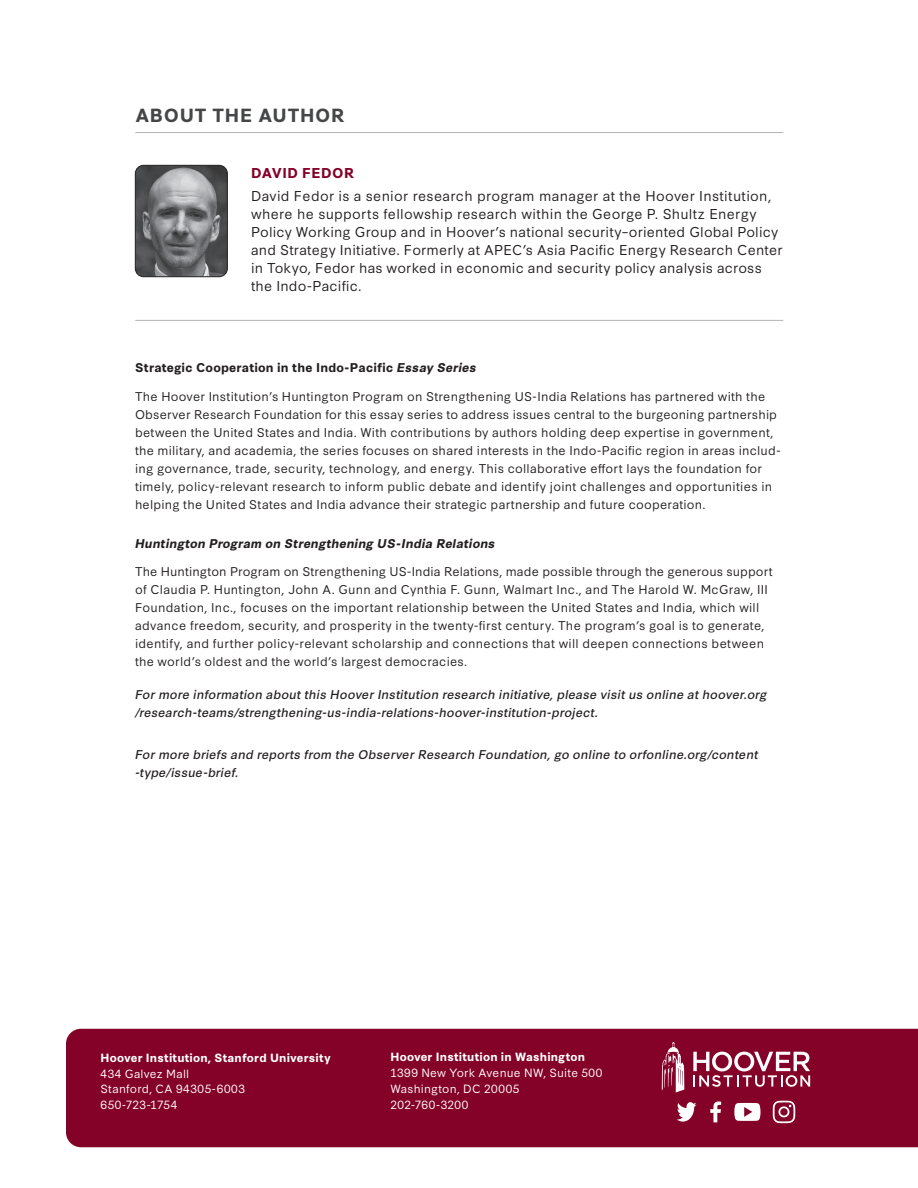
<style>
.page{position:relative;width:918px;height:1188px;background:#fff}
.page>*{position:absolute;margin:0;border:0;box-sizing:border-box;transform-origin:0 0}
.t1{font:700 18px "Synthese";letter-spacing:.04em;color:#454647}
.t2{font:13.5px/18px "Synthese";letter-spacing:.015em;color:#231f20}
.t3{font:700 13.5px "Synthese";letter-spacing:.03em;color:#840128}
.t4{font:12px/18px "Synthese";letter-spacing:.02em;color:#231f20}
.t5{font:italic 12px/18px "Synthese";letter-spacing:.015em;color:#231f20}
.t6{font:italic 700 12px "Synthese";letter-spacing:.01em;color:#231f20}
.t7{font:700 12px "Synthese";letter-spacing:.015em;color:#231f20}
.t8{font:11.25px/15.8px "Synthese";letter-spacing:.025em;color:#fff}
.t9{font:700 11.25px "Synthese";letter-spacing:.015em;color:#fff}
.s1{font-style:italic}
</style>
<div class="page">
<div style="left:66px;top:1029px;width:852px;height:118px;background:#840128"></div>
<svg style="left:693px;top:1052px;width:117px;height:35px"></svg>
<svg style="left:662px;top:1042px;width:22px;height:51px"></svg>
<svg style="left:677px;top:1102px;width:19px;height:20px"></svg>
<svg style="left:710px;top:1102px;width:11px;height:20px"></svg>
<svg style="left:773px;top:1101px;width:22px;height:22px"></svg>
<svg style="left:734px;top:1103px;width:27px;height:18px"></svg>
<img style="left:135px;top:165px;width:92px;height:112px">
<div style="left:135px;top:165px;width:93px;height:112px;border:1px solid #231f20;border-radius:8px"></div>
<hr style="left:135px;top:132px;width:648px;height:1px;background:#b6b7bb">
<hr style="left:135px;top:320px;width:648px;height:1px;background:#b6b7bb">
<h1 class="t1" style="left:135px;top:101px;width:211px">ABOUT THE AUTHOR</h1>
<p class="t3" style="left:251px;top:162px;width:104px">DAVID FEDOR</p>
<p class="t2" style="left:251px;top:185px;width:533px">David Fedor is a senior research program manager at the Hoover Institution, where he supports fellowship research within the George P. Shultz Energy Policy Working Group and in Hoover’s national security–oriented Global Policy and Strategy Initiative. Formerly at APEC’s Asia Pacific Energy Research Center in Tokyo, Fedor has worked in economic and security policy analysis across the Indo-Pacific.</p>
<p class="t7" style="left:135px;top:359px;width:343px">Strategic Cooperation in the Indo-Pacific <span class="s1">Essay Series</span></p>
<p class="t4" style="left:135px;top:386px;width:647px">The Hoover Institution’s Huntington Program on Strengthening US-India Relations has partnered with the Observer Research Foundation for this essay series to address issues central to the burgeoning partnership between the United States and India. With contributions by authors holding deep expertise in government, the military, and academia, the series focuses on shared interests in the Indo-Pacific region in areas includ&shy;ing governance, trade, security, technology, and energy. This collaborative effort lays the foundation for timely, policy-relevant research to inform public debate and identify joint challenges and opportunities in helping the United States and India advance their strategic partnership and future cooperation.</p>
<p class="t6" style="left:135px;top:534px;width:362px">Huntington Program on Strengthening US-India Relations</p>
<p class="t4" style="left:135px;top:562px;width:639px">The Huntington Program on Strengthening US-India Relations, made possible through the generous support of Claudia P. Huntington, John A. Gunn and Cynthia F. Gunn, Walmart Inc., and The Harold W. McGraw, III Foundation, Inc., focuses on the important relationship between the United States and India, which will advance freedom, security, and prosperity in the twenty-first century. The program’s goal is to generate, identify, and further policy-relevant scholarship and connections that will deepen connections between the world’s oldest and the world’s largest democracies.</p>
<p class="t5" style="left:135px;top:685px;width:634px">For more information about this Hoover Institution research initiative, please visit us online at hoover.org /research-teams/strengthening-us-india-relations-hoover-institution-project.</p>
<p class="t5" style="left:135px;top:744px;width:625px">For more briefs and reports from the Observer Research Foundation, go online to orfonline.org/content -type/issue-brief.</p>
<p class="t9" style="left:100px;top:1049px;width:232px">Hoover Institution, Stanford University</p>
<p class="t8" style="left:100px;top:1065px;width:146px">434 Galvez Mall<br>Stanford, CA 94305-6003<br>650-723-1754</p>
<p class="t9" style="left:390px;top:1048px;width:196px">Hoover Institution in Washington</p>
<p class="t8" style="left:390px;top:1064px;width:214px">1399 New York Avenue NW, Suite 500<br>Washington, DC 20005<br>202-760-3200</p>
</div>
